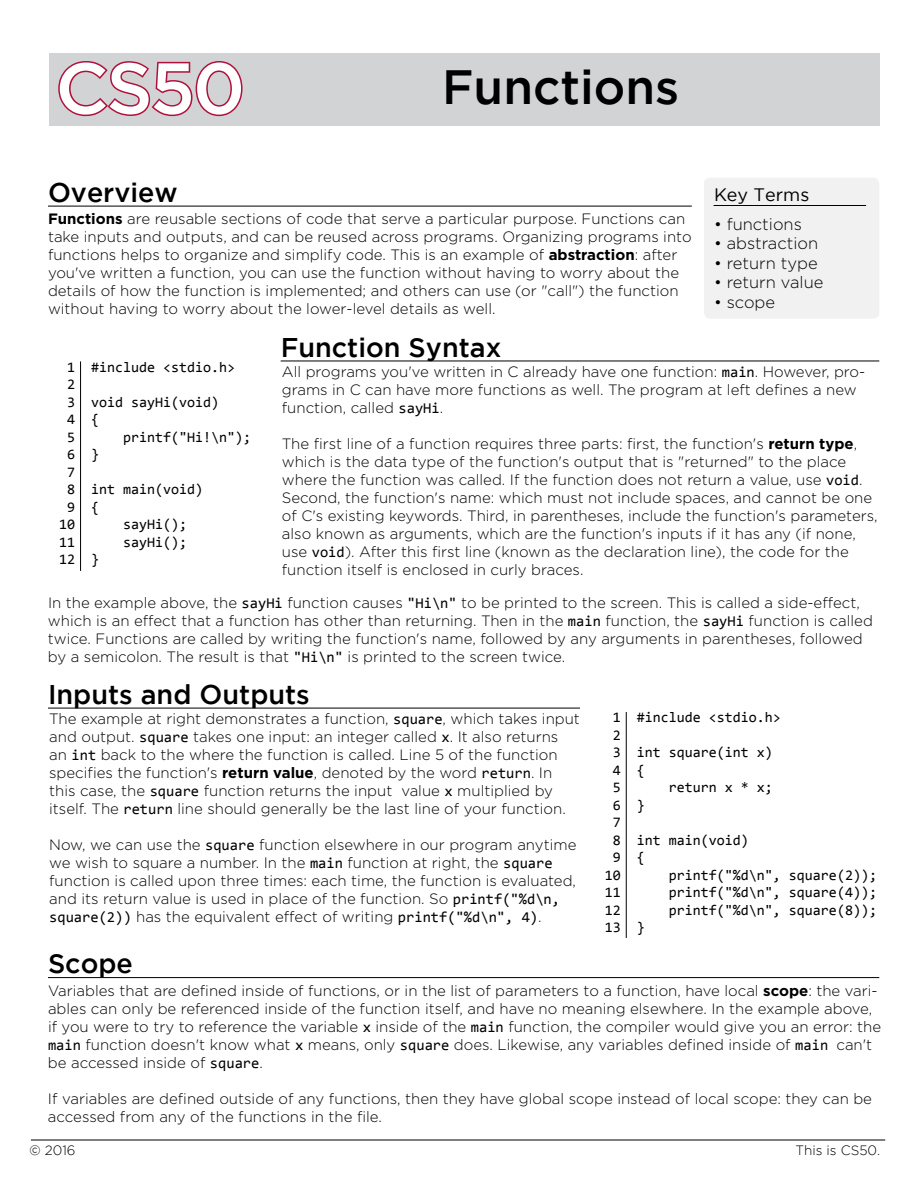
<style>
.page{position:relative;width:918px;height:1188px;background:#fff}
.page>*{position:absolute;margin:0;border:0;box-sizing:border-box;transform-origin:0 0}
.t1{font:500 72px "Gotham";color:#fff}
.t2{font:500 48px "Gotham";color:#000}
.t3{font:500 27px "Gotham";color:#000}
.t4{font:18px "Gotham";color:#000}
.t5{font:300 16.5px "Gotham";color:#000}
.t6{font:300 15px/18px "Gotham";color:#000}
.t7{font:14.55px/17.4px "Consolas";color:#000}
.t8{font:300 13.5px "Gotham";color:#000}
.s1{font-weight:700}
.s2{font-family:"Consolas";font-weight:400}
</style>
<div class="page">
<div style="left:49px;top:53px;width:830px;height:73px;background:#d1d3d4"></div>
<div style="left:704px;top:178px;width:175px;height:141px;background:#f1f1f2;border-radius:6px"></div>
<hr style="left:714px;top:205px;width:152px;height:1px;background:#000">
<hr style="left:48px;top:206px;width:644px;height:1px;background:#000">
<hr style="left:281px;top:361px;width:598px;height:1px;background:#000">
<hr style="left:31px;top:1140px;width:854px;height:1px;background:#000">
<hr style="left:48px;top:977px;width:831px;height:1px;background:#000">
<hr style="left:48px;top:708px;width:532px;height:1px;background:#000">
<hr style="left:80px;top:361px;width:1px;height:210px;background:#000">
<hr style="left:626px;top:712px;width:1px;height:226px;background:#000">
<svg style="left:58px;top:61px;width:185px;height:56px"></svg>
<h1 class="t1" style="left:56px;top:47px;width:191px">CS50</h1>
<h2 class="t2" style="left:442px;top:59px;width:239px">Functions</h2>
<h3 class="t3" style="left:48px;top:177px;width:131px">Overview</h3>
<p class="t6" style="left:48px;top:209px;width:645px"><span class="s1">Functions</span> are reusable sections of code that serve a particular purpose. Functions can take inputs and outputs, and can be reused across programs. Organizing programs into functions helps to organize and simplify code. This is an example of <span class="s1">abstraction</span>: after you've written a function, you can use the function without having to worry about the details of how the function is implemented; and others can use (or "call") the function without having to worry about the lower-level details as well.</p>
<h3 class="t3" style="left:281px;top:332px;width:222px">Function Syntax</h3>
<p class="t6" style="left:282px;top:362px;width:585px">All programs you've written in C already have one function: <span class="s2">main</span>. However, pro&shy;grams in C can have more functions as well. The program at left defines a new function, called <span class="s2">sayHi</span>.</p>
<p class="t6" style="left:282px;top:434px;width:597px">The first line of a function requires three parts: first, the function's <span class="s1">return type</span>, which is the data type of the function's output that is "returned" to the place where the function was called. If the function does not return a value, use <span class="s2">void</span>.<br>Second, the function's name: which must not include spaces, and cannot be one of C's existing keywords. Third, in parentheses, include the function's parameters, also known as arguments, which are the function's inputs if it has any (if none, use <span class="s2">void</span>). After this first line (known as the declaration line), the code for the function itself is enclosed in curly braces.</p>
<p class="t4" style="left:714px;top:185px;width:97px">Key Terms</p>
<p class="t5" style="left:714px;top:215px;width:89px">• functions</p>
<p class="t5" style="left:714px;top:235px;width:106px">• abstraction</p>
<p class="t5" style="left:714px;top:254px;width:105px">• return type</p>
<p class="t5" style="left:714px;top:274px;width:111px">• return value</p>
<p class="t5" style="left:714px;top:293px;width:63px">• scope</p>
<p class="t7" style="left:67px;top:358px;width:170px">1 #include &lt;stdio.h&gt;<br>2<br>3 void sayHi(void)<br>4 {<br>5</p>
<p class="t7" style="left:123px;top:428px;width:130px">printf("Hi!\n");</p>
<p class="t7" style="left:67px;top:445px;width:34px">6 }</p>
<p class="t7" style="left:67px;top:463px;width:10px">7</p>
<p class="t7" style="left:67px;top:480px;width:138px">8 int main(void)</p>
<p class="t7" style="left:67px;top:498px;width:34px">9 {</p>
<p class="t7" style="left:59px;top:515px;width:18px">10</p>
<p class="t7" style="left:123px;top:515px;width:66px">sayHi();</p>
<p class="t7" style="left:59px;top:533px;width:18px">11</p>
<p class="t7" style="left:123px;top:533px;width:66px">sayHi();</p>
<p class="t7" style="left:59px;top:550px;width:42px">12 }</p>
<p class="t6" style="left:48px;top:593px;width:826px">In the example above, the <span class="s2">sayHi</span> function causes <span class="s2">"Hi\n"</span> to be printed to the screen. This is called a side-effect, which is an effect that a function has other than returning. Then in the <span class="s2">main</span> function, the <span class="s2">sayHi</span> function is called twice. Functions are called by writing the function's name, followed by any arguments in parentheses, followed by a semicolon. The result is that <span class="s2">"Hi\n"</span> is printed to the screen twice.</p>
<h3 class="t3" style="left:48px;top:679px;width:263px">Inputs and Outputs</h3>
<p class="t6" style="left:49px;top:709px;width:532px">The example at right demonstrates a function, <span class="s2">square</span>, which takes input and output. <span class="s2">square</span> takes one input: an integer called <span class="s2">x</span>. It also returns an <span class="s2">int</span> back to the where the function is called. Line 5 of the function specifies the function's <span class="s1">return value</span>, denoted by the word <span class="s2">return</span>. In this case, the <span class="s2">square</span> function returns the input value <span class="s2">x</span> multiplied by itself. The <span class="s2">return</span> line should generally be the last line of your function.</p>
<p class="t6" style="left:49px;top:835px;width:529px">Now, we can use the <span class="s2">square</span> function elsewhere in our program anytime we wish to square a number. In the <span class="s2">main</span> function at right, the <span class="s2">square </span>function is called upon three times: each time, the function is evaluated, and its return value is used in place of the function. So <span class="s2">printf("%d\n, square(2))</span> has the equivalent effect of writing <span class="s2">printf("%d\n", 4)</span>.</p>
<p class="t7" style="left:613px;top:709px;width:170px">1 #include &lt;stdio.h&gt;<br>2<br>3 int square(int x)<br>4 {<br>5</p>
<p class="t7" style="left:669px;top:778px;width:106px">return x * x;</p>
<p class="t7" style="left:613px;top:796px;width:34px">6 }</p>
<p class="t7" style="left:613px;top:813px;width:10px">7</p>
<p class="t7" style="left:613px;top:831px;width:138px">8 int main(void)</p>
<p class="t7" style="left:613px;top:848px;width:34px">9 {</p>
<p class="t7" style="left:605px;top:866px;width:18px">10</p>
<p class="t7" style="left:669px;top:866px;width:210px">printf("%d\n", square(2));</p>
<p class="t7" style="left:605px;top:883px;width:18px">11</p>
<p class="t7" style="left:669px;top:883px;width:210px">printf("%d\n", square(4));</p>
<p class="t7" style="left:605px;top:901px;width:18px">12</p>
<p class="t7" style="left:669px;top:901px;width:210px">printf("%d\n", square(8));</p>
<p class="t7" style="left:605px;top:918px;width:42px">13 }</p>
<h3 class="t3" style="left:48px;top:948px;width:86px">Scope</h3>
<p class="t6" style="left:48px;top:981px;width:835px">Variables that are defined inside of functions, or in the list of parameters to a function, have local <span class="s1">scope</span>: the vari&shy;ables can only be referenced inside of the function itself, and have no meaning elsewhere. In the example above, if you were to try to reference the variable <span class="s2">x</span> inside of the <span class="s2">main</span> function, the compiler would give you an error: the <span class="s2">main</span> function doesn't know what <span class="s2">x</span> means, only <span class="s2">square</span> does. Likewise, any variables defined inside of <span class="s2">main</span> can't be accessed inside of <span class="s2">square</span>.</p>
<p class="t6" style="left:48px;top:1089px;width:826px">If variables are defined outside of any functions, then they have global scope instead of local scope: they can be accessed from any of the functions in the file.</p>
<p class="t8" style="left:30px;top:1143px;width:47px">© 2016</p>
<p class="t8" style="left:795px;top:1143px;width:86px">This is CS50.</p>
</div>
